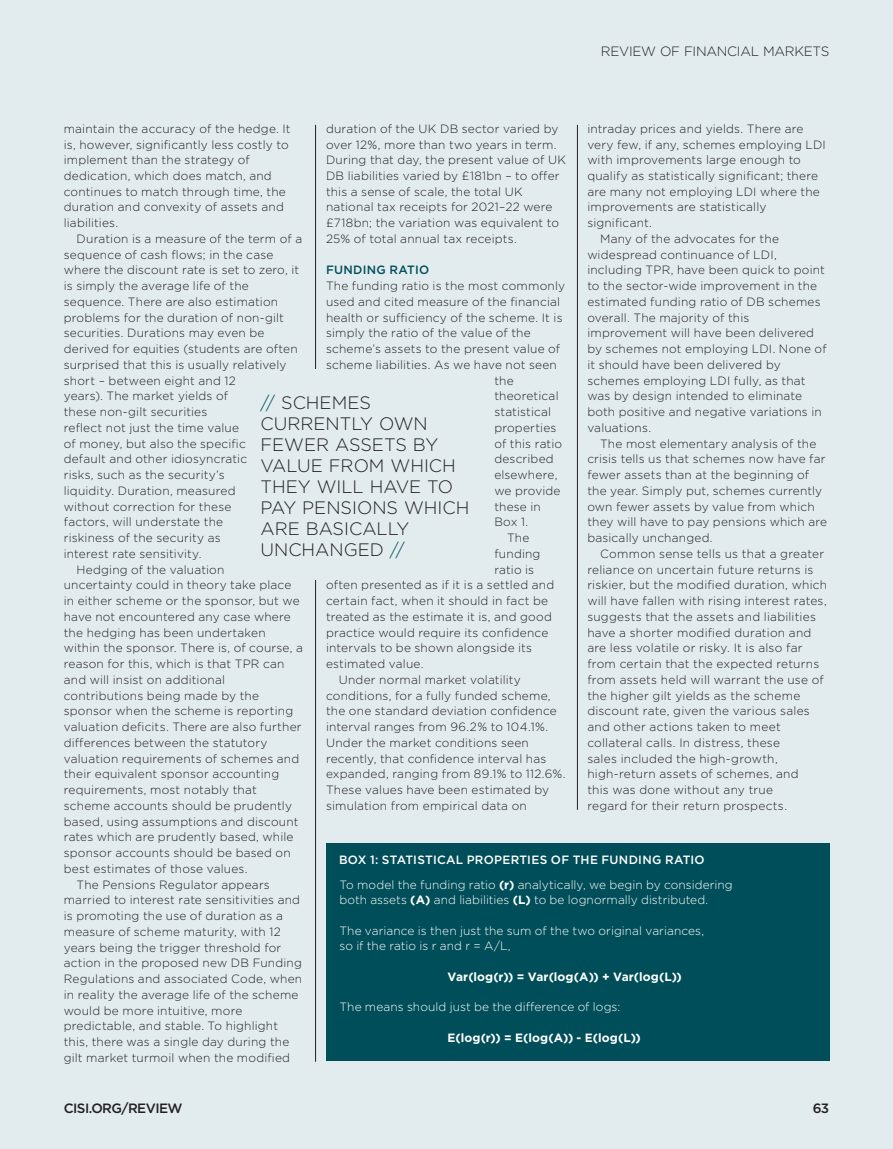
<style>
.page{position:relative;width:893px;height:1149px;background:#fff}
.page>*{position:absolute;margin:0;border:0;box-sizing:border-box;transform-origin:0 0}
.QUOTE_2{font:300 18px/21px "Gotham";color:#231f20}
.t1{font:300 13.5px "Gotham";letter-spacing:-.02em;color:#231f20}
.t2{font:500 13.5px "Gotham";letter-spacing:-.04em;color:#231f20}
.COPY{font:300 12px/15.8px "Gotham";letter-spacing:.015em;color:#231f20}
.COPY-2{font:300 12px/15.3px "Gotham";letter-spacing:.005em;color:#fff}
.COPY-3{font:700 12px "Gotham";letter-spacing:.005em;color:#fff}
.COPY-4{font:500 12px "Gotham";letter-spacing:.02em;color:#fff}
.COPY-5{font:500 12px "Gotham";letter-spacing:.025em;color:#004e59}
.s1{color:#004e59}
.s2{font-weight:700}
</style>
<div class="page">
<div style="left:0;top:0;width:893px;height:1148px;background:#e2ecef"></div>
<hr style="left:315px;top:125px;width:1px;height:936px;background:#231f20">
<hr style="left:577px;top:125px;width:1px;height:684px;background:#231f20">
<div style="left:260px;top:369px;width:217px;height:211px;background:#e2ecef"></div>
<div style="left:326px;top:842px;width:503px;height:217px;background:#004e59"></div>
<p class="t1" style="left:601px;top:43px;width:230px">REVIEW OF FINANCIAL MARKETS</p>
<p class="COPY" style="left:64px;top:120px;width:228px">maintain the accuracy of the hedge. It is, however, significantly less costly to implement than the strategy of dedication, which does match, and continues to match through time, the duration and convexity of assets and liabilities.</p>
<p class="COPY" style="left:64px;top:230px;width:240px;text-indent:13px">Duration is a measure of the term of a sequence of cash flows; in the case where the discount rate is set to zero, it is simply the average life of the sequence. There are also estimation problems for the duration of non-gilt securities. Durations may even be derived for equities (students are often surprised that this is usually relatively short – between eight and 12<br>years). The market yields of<br>these non-gilt securities<br>reflect not just the time value<br>of money, but also the specific<br>default and other idiosyncratic<br>risks, such as the security’s<br>liquidity. Duration, measured<br>without correction for these<br>factors, will understate the<br>riskiness of the security as<br>interest rate sensitivity.</p>
<p class="COPY" style="left:64px;top:561px;width:241px;text-indent:13px">Hedging of the valuation<br>uncertainty could in theory take place in either scheme or the sponsor, but we have not encountered any case where the hedging has been undertaken within the sponsor. There is, of course, a reason for this, which is that TPR can and will insist on additional contributions being made by the sponsor when the scheme is reporting valuation deficits. There are also further differences between the statutory valuation requirements of schemes and their equivalent sponsor accounting requirements, most notably that scheme accounts should be prudently based, using assumptions and discount rates which are prudently based, while sponsor accounts should be based on best estimates of those values.</p>
<p class="COPY" style="left:64px;top:875px;width:240px;text-indent:13px">The Pensions Regulator appears married to interest rate sensitivities and is promoting the use of duration as a measure of scheme maturity, with 12 years being the trigger threshold for action in the proposed new DB Funding Regulations and associated Code, when in reality the average life of the scheme would be more intuitive, more predictable, and stable. To highlight this, there was a single day during the gilt market turmoil when the modified</p>
<p class="COPY" style="left:326px;top:120px;width:241px">duration of the UK DB sector varied by over 12%, more than two years in term.<br>During that day, the present value of UK DB liabilities varied by £181bn – to offer this a sense of scale, the total UK national tax receipts for 2021–22 were £718bn; the variation was equivalent to 25% of total annual tax receipts.</p>
<p class="COPY-5" style="left:326px;top:262px;width:105px">FUNDING RATIO</p>
<p class="COPY" style="left:326px;top:278px;width:241px">The funding ratio is the most commonly</p>
<p class="COPY" style="left:326px;top:293px;width:236px">used and cited measure of the financial</p>
<p class="COPY" style="left:326px;top:309px;width:238px">health or sufficiency of the scheme. It is</p>
<p class="COPY" style="left:326px;top:325px;width:206px">simply the ratio of the value of the</p>
<p class="COPY" style="left:326px;top:340px;width:236px">scheme’s assets to the present value of</p>
<p class="COPY" style="left:326px;top:356px;width:232px">scheme liabilities. As we have not seen</p>
<p class="COPY" style="left:494px;top:372px;width:21px">the</p>
<p class="COPY" style="left:494px;top:388px;width:66px">theoretical</p>
<p class="COPY" style="left:494px;top:403px;width:58px">statistical</p>
<p class="COPY" style="left:494px;top:419px;width:64px">properties</p>
<p class="COPY" style="left:494px;top:435px;width:69px">of this ratio</p>
<p class="COPY" style="left:494px;top:451px;width:61px">described</p>
<p class="COPY" style="left:494px;top:466px;width:65px">elsewhere,</p>
<p class="COPY" style="left:494px;top:482px;width:68px">we provide</p>
<p class="COPY" style="left:494px;top:498px;width:48px">these in</p>
<p class="COPY" style="left:494px;top:514px;width:35px">Box 1.</p>
<p class="COPY" style="left:507px;top:529px;width:24px">The</p>
<p class="COPY" style="left:494px;top:545px;width:48px">funding</p>
<p class="COPY" style="left:494px;top:561px;width:41px">ratio is</p>
<p class="COPY" style="left:326px;top:576px;width:230px">often presented as if it is a settled and</p>
<p class="COPY" style="left:326px;top:592px;width:224px">certain fact, when it should in fact be</p>
<p class="COPY" style="left:326px;top:608px;width:227px">treated as the estimate it is, and good</p>
<p class="COPY" style="left:326px;top:624px;width:224px">practice would require its confidence</p>
<p class="COPY" style="left:326px;top:639px;width:208px">intervals to be shown alongside its</p>
<p class="COPY" style="left:326px;top:655px;width:99px">estimated value.</p>
<p class="COPY" style="left:326px;top:671px;width:241px;text-indent:13px">Under normal market volatility conditions, for a fully funded scheme, the one standard deviation confidence interval ranges from 96.2% to 104.1%.<br>Under the market conditions seen recently, that confidence interval has expanded, ranging from 89.1% to 112.6%.<br>These values have been estimated by simulation from empirical data on</p>
<p class="COPY" style="left:587px;top:120px;width:240px">intraday prices and yields. There are very few, if any, schemes employing LDI with improvements large enough to qualify as statistically significant; there are many not employing LDI where the improvements are statistically significant.</p>
<p class="COPY" style="left:587px;top:230px;width:241px;text-indent:13px">Many of the advocates for the widespread continuance of LDI, including TPR, have been quick to point to the sector-wide improvement in the estimated funding ratio of DB schemes overall. The majority of this improvement will have been delivered by schemes not employing LDI. None of it should have been delivered by schemes employing LDI fully, as that was by design intended to eliminate both positive and negative variations in valuations.</p>
<p class="COPY" style="left:587px;top:435px;width:241px;text-indent:13px">The most elementary analysis of the crisis tells us that schemes now have far fewer assets than at the beginning of the year. Simply put, schemes currently own fewer assets by value from which they will have to pay pensions which are basically unchanged.</p>
<p class="COPY" style="left:587px;top:545px;width:241px;text-indent:13px">Common sense tells us that a greater reliance on uncertain future returns is riskier, but the modified duration, which will have fallen with rising interest rates, suggests that the assets and liabilities have a shorter modified duration and are less volatile or risky. It is also far from certain that the expected returns from assets held will warrant the use of the higher gilt yields as the scheme discount rate, given the various sales and other actions taken to meet collateral calls. In distress, these<br>sales included the high-growth, high-return assets of schemes, and<br>this was done without any true<br>regard for their return prospects.</p>
<p class="QUOTE_2" style="left:260px;top:392px;width:210px"><span class="s1">//</span> SCHEMES<br>CURRENTLY OWN<br>FEWER ASSETS BY<br>VALUE FROM WHICH<br>THEY WILL HAVE TO<br>PAY PENSIONS WHICH<br>ARE BASICALLY<br>UNCHANGED <span class="s1">//</span></p>
<p class="COPY-4" style="left:339px;top:851px;width:367px">BOX 1: STATISTICAL PROPERTIES OF THE FUNDING RATIO</p>
<p class="COPY-2" style="left:339px;top:876px;width:395px">To model the funding ratio <span class="s2">(r)</span> analytically, we begin by considering both assets <span class="s2">(A)</span> and liabilities <span class="s2">(L)</span> to be lognormally distributed.</p>
<p class="COPY-2" style="left:339px;top:922px;width:366px">The variance is then just the sum of the two original variances, so if the ratio is r and r = A/L,</p>
<p class="COPY-3" style="left:447px;top:968px;width:236px">Var(log(r)) = Var(log(A)) + Var(log(L))</p>
<p class="COPY-2" style="left:339px;top:998px;width:282px">The means should just be the difference of logs:</p>
<p class="COPY-3" style="left:447px;top:1029px;width:195px">E(log(r)) = E(log(A)) - E(log(L))</p>
<p class="t2" style="left:64px;top:1098px;width:120px">CISI.ORG/REVIEW</p>
<p class="t2" style="left:813px;top:1098px;width:18px">63</p>
</div>
